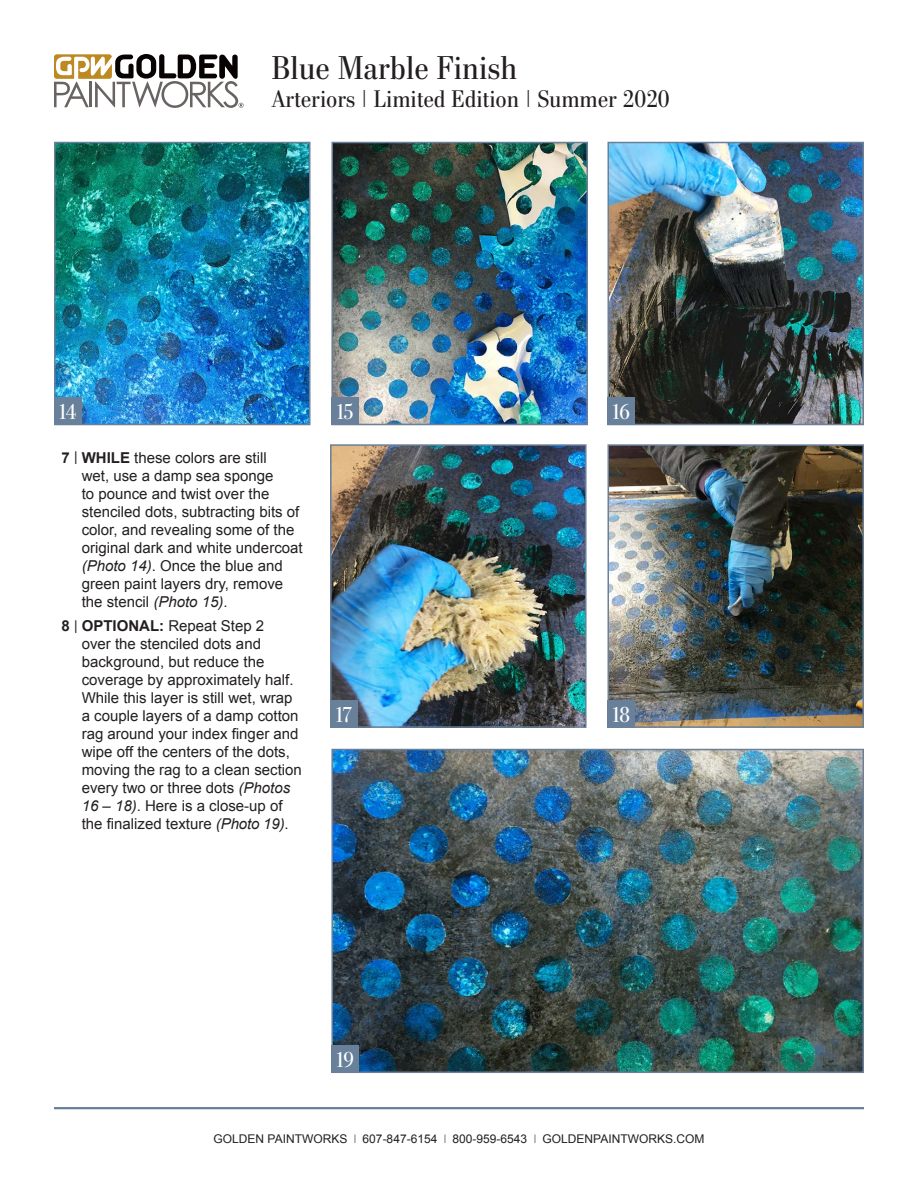
<style>
.page{position:relative;width:918px;height:1188px;background:#fff}
.page>*{position:absolute;margin:0;border:0;box-sizing:border-box;transform-origin:0 0}
.t1{font:33px "Stilson";letter-spacing:.02em;color:#231f20}
.t2{font:24px "Stilson";letter-spacing:.02em;color:#231f20}
.t3{font:21.6px "Stilson";color:#fff}
.t4{font:15px/18px "Arial";color:#231f20}
.t5{font:12px "Arial";color:#231f20}
.s1{font-weight:700}
.s2{font-size:13.5px}
.s3{font-style:italic}
.s4{font-family:"Stilson"}
</style>
<div class="page">
<img style="left:57px;top:145px;width:250px;height:277px">
<div style="left:54px;top:142px;width:256px;height:283px;border:2px solid #68809a"></div>
<img style="left:334px;top:145px;width:251px;height:277px">
<div style="left:331px;top:142px;width:257px;height:283px;border:2px solid #68809a"></div>
<img style="left:333px;top:447px;width:251px;height:278px">
<div style="left:330px;top:444px;width:257px;height:284px;border:2px solid #68809a"></div>
<img style="left:611px;top:145px;width:250px;height:277px">
<div style="left:608px;top:142px;width:256px;height:283px;border:2px solid #68809a"></div>
<img style="left:334px;top:752px;width:527px;height:318px">
<div style="left:331px;top:749px;width:533px;height:324px;border:2px solid #68809a"></div>
<svg style="left:54px;top:54px;width:190px;height:54px"></svg>
<div style="left:54px;top:398px;width:28px;height:27px;background:#68809a"></div>
<div style="left:331px;top:398px;width:28px;height:27px;background:#68809a"></div>
<div style="left:608px;top:398px;width:27px;height:27px;background:#68809a"></div>
<hr style="left:54px;top:1107px;width:810px;height:2px;background:#68809a">
<div style="left:330px;top:700px;width:28px;height:28px;background:#68809a"></div>
<div style="left:331px;top:1045px;width:28px;height:28px;background:#68809a"></div>
<img style="left:611px;top:447px;width:250px;height:278px">
<div style="left:608px;top:444px;width:256px;height:284px;border:2px solid #68809a"></div>
<div style="left:608px;top:700px;width:27px;height:28px;background:#68809a"></div>
<p class="t1" style="left:272px;top:48px;width:247px">Blue Marble Finish</p>
<p class="t2" style="left:272px;top:85px;width:400px">Arteriors | Limited Edition | Summer 2020</p>
<p class="t3" style="left:59px;top:399px;width:18px">14</p>
<p class="t3" style="left:337px;top:399px;width:18px">15</p>
<p class="t3" style="left:613px;top:399px;width:19px">16</p>
<p class="t4" style="left:82px;top:449px;width:222px;text-indent:-20px"><span class="s1">7</span> <span class="s2">|</span> <span class="s1">WHILE</span> these colors are still<br>wet, use a damp sea sponge<br>to pounce and twist over the stenciled dots, subtracting bits of color, and revealing some of the original dark and white undercoat <span class="s3">(Photo 14)</span>. Once the blue and green paint layers dry, remove the stencil <span class="s3">(Photo 15)</span>.</p>
<p class="t4" style="left:82px;top:617px;width:222px;text-indent:-20px"><span class="s1">8</span> <span class="s2">|</span> <span class="s1">OPTIONAL:</span> Repeat Step 2<br>over the stenciled dots and background, but reduce the coverage by approximately half.<br>While this layer is still wet, wrap a couple layers of a damp cotton rag around your index finger and wipe off the centers of the dots, moving the rag to a clean section every two or three dots <span class="s3">(Photos<br>16 – 18)</span>. Here is a close-up of the finalized texture <span class="s3">(Photo 19)</span>.</p>
<p class="t3" style="left:613px;top:702px;width:19px">18</p>
<p class="t3" style="left:336px;top:702px;width:17px">17</p>
<p class="t3" style="left:337px;top:1047px;width:19px">19</p>
<p class="t5" style="left:214px;top:1131px;width:492px">GOLDEN PAINTWORKS <span class="s4">|</span> 607-847-6154 <span class="s4">|</span> 800-959-6543 <span class="s4">|</span> GOLDENPAINTWORKS.COM</p>
</div>
